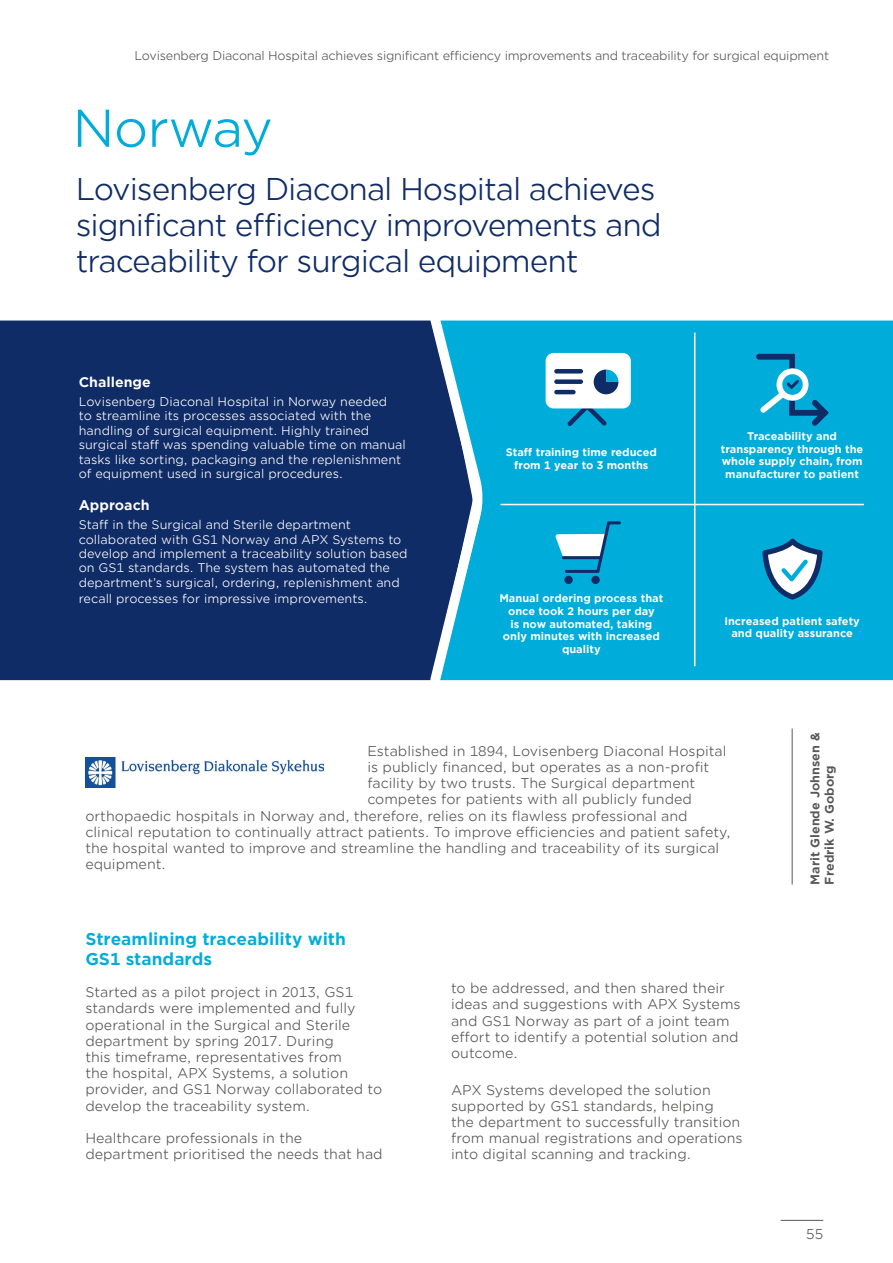
<style>
.page{position:relative;width:893px;height:1263px;background:#fff}
.page>*{position:absolute;margin:0;border:0;box-sizing:border-box;transform-origin:0 0}
.t1{font:51px "Gotham Office";letter-spacing:-.02em;color:#00adda}
.t2{font:30px/36px "Gotham Office";letter-spacing:-.035em;color:#102c66}
.t3{font:700 16.5px/19.8px "Gotham Office";color:#00adda}
.t4{font:13.5px/16.2px "Gotham Office";color:#575756}
.t5{font:700 13.5px "Gotham Office";color:#fff}
.t6{font:12px/14.4px "Gotham Office";color:#fff}
.t7{font:12px "Gotham Office";letter-spacing:-.02em;color:#575756}
.t8{font:700 12px/14.4px "Gotham Office";color:#575756}
.t9{font:700 10.5px/12.6px "Gotham Office";color:#fff;text-align:center}
</style>
<div class="page">
<div style="left:0;top:321px;width:423px;height:359px;background:#102c66"></div>
<div style="left:490px;top:321px;width:403px;height:359px;background:#00adda"></div>
<svg style="left:423px;top:320px;width:67px;height:361px;background:#2f81ad"></svg>
<hr style="left:781px;top:1220px;width:42px;height:1px;background:#575756">
<hr style="left:694px;top:333px;width:1px;height:333px;background:#fff">
<hr style="left:500px;top:504px;width:364px;height:1px;background:#fff">
<hr style="left:792px;top:729px;width:1px;height:155px;background:#575756">
<img style="left:86px;top:757px;width:238px;height:30px">
<svg style="left:567px;top:408px;width:40px;height:18px"></svg>
<div style="left:546px;top:353px;width:85px;height:55px;background:#fff;border-radius:8px"></div>
<hr style="left:554px;top:369px;width:29px;height:4px;background:#102c66;border-radius:2px">
<div style="left:554px;top:379px;width:29px;height:5px;background:#102c66;border-radius:2px"></div>
<hr style="left:554px;top:390px;width:22px;height:4px;background:#102c66;border-radius:2px">
<svg style="left:594px;top:370px;width:24px;height:24px"></svg>
<svg style="left:756px;top:354px;width:73px;height:72px;background:#20a4ce"></svg>
<div style="left:564px;top:576px;width:9px;height:8px;background:#102c66;border-radius:50%"></div>
<div style="left:591px;top:576px;width:9px;height:8px;background:#102c66;border-radius:50%"></div>
<svg style="left:555px;top:521px;width:66px;height:52px"></svg>
<hr style="left:562px;top:556px;width:39px;height:3px;background:#102c66;border-radius:2px">
<svg style="left:762px;top:539px;width:60px;height:61px"></svg>
<p class="t7" style="left:134px;top:47px;width:696px">Lovisenberg Diaconal Hospital achieves significant efficiency improvements and traceability for surgical equipment</p>
<p class="t1" style="left:72px;top:94px;width:202px">Norway</p>
<p class="t2" style="left:76px;top:171px;width:588px">Lovisenberg Diaconal Hospital achieves significant efficiency improvements and traceability for surgical equipment</p>
<p class="t5" style="left:79px;top:373px;width:74px">Challenge</p>
<p class="t6" style="left:79px;top:394px;width:329px">Lovisenberg Diaconal Hospital in Norway needed<br>to streamline its processes associated with the handling of surgical equipment. Highly trained surgical staff was spending valuable time on manual tasks like sorting, packaging and the replenishment of equipment used in surgical procedures.</p>
<p class="t5" style="left:79px;top:496px;width:72px">Approach</p>
<p class="t6" style="left:79px;top:517px;width:330px">Staff in the Surgical and Sterile department collaborated with GS1 Norway and APX Systems to develop and implement a traceability solution based on GS1 standards. The system has automated the department’s surgical, ordering, replenishment and</p>
<p class="t6" style="left:79px;top:591px;width:290px">recall processes for impressive improvements.</p>
<p class="t9" style="left:506px;top:446px;width:153px">Staff training time reduced from 1 year to 3 months</p>
<p class="t9" style="left:499px;top:592px;width:165px">Manual ordering process that once took 2 hours per day<br>is now automated, taking only minutes with increased quality</p>
<p class="t9" style="left:721px;top:430px;width:144px">Traceability and transparency through the whole supply chain, from manufacturer to patient</p>
<p class="t9" style="left:724px;top:614px;width:137px">Increased patient safety and quality assurance</p>
<p class="t4" style="left:367px;top:742px;width:361px">Established in 1894, Lovisenberg Diaconal Hospital</p>
<p class="t4" style="left:367px;top:759px;width:343px">is publicly financed, but operates as a non-profit</p>
<p class="t4" style="left:367px;top:775px;width:329px">facility by two trusts. The Surgical department</p>
<p class="t4" style="left:367px;top:791px;width:326px">competes for patients with all publicly funded</p>
<p class="t4" style="left:85px;top:807px;width:604px">orthopaedic hospitals in Norway and, therefore, relies on its flawless professional and</p>
<p class="t4" style="left:85px;top:823px;width:647px">clinical reputation to continually attract patients. To improve efficiencies and patient safety,</p>
<p class="t4" style="left:85px;top:840px;width:635px">the hospital wanted to improve and streamline the handling and traceability of its surgical</p>
<p class="t4" style="left:85px;top:856px;width:82px">equipment.</p>
<p class="t3" style="left:85px;top:929px;width:262px">Streamlining traceability with<br>GS1 standards</p>
<p class="t4" style="left:85px;top:984px;width:298px">Started as a pilot project in 2013, GS1 standards were implemented and fully operational in the Surgical and Sterile department by spring 2017. During<br>this timeframe, representatives from<br>the hospital, APX Systems, a solution provider, and GS1 Norway collaborated to develop the traceability system.</p>
<p class="t4" style="left:85px;top:1129px;width:299px">Healthcare professionals in the department prioritised the needs that had</p>
<p class="t4" style="left:451px;top:980px;width:291px">to be addressed, and then shared their ideas and suggestions with APX Systems and GS1 Norway as part of a joint team effort to identify a potential solution and outcome.</p>
<p class="t4" style="left:451px;top:1081px;width:293px">APX Systems developed the solution supported by GS1 standards, helping<br>the department to successfully transition from manual registrations and operations into digital scanning and tracking.</p>
<p class="t8" style="left:808px;top:884px;width:153px;rotate:-90deg">Marit Glende Johnsen &amp;<br>Fredrik W. Goborg</p>
<p class="t4" style="left:806px;top:1225px;width:19px">55</p>
</div>
